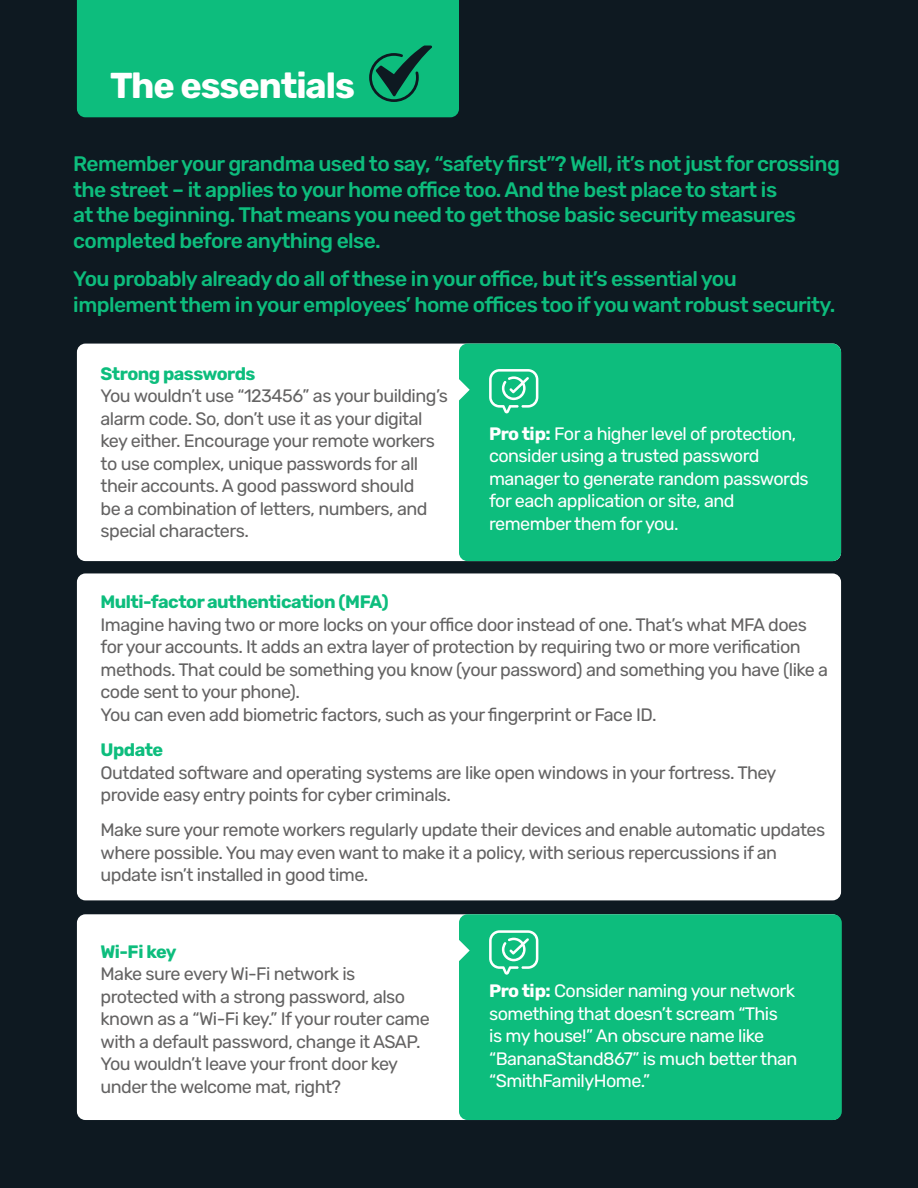
<style>
.page{position:relative;width:918px;height:1188px;background:#0e1921}
.page>*{position:absolute;margin:0;border:0;box-sizing:border-box;transform-origin:0 0}
.t1{font:700 36px "Rubik";letter-spacing:-.03em;color:#fff}
.t2{font:500 21px/25.5px "Rubik";letter-spacing:-.03em;color:#0dbd7d}
.t3{font:18px/22.5px "Rubik";letter-spacing:-.03em;color:#646363}
.t4{font:18px/22.5px "Rubik";letter-spacing:-.03em;color:#fff}
.t5{font:700 18px "Rubik";letter-spacing:-.03em;color:#0dbd7d}
.s1{font-weight:700}
</style>
<div class="page">
<div style="left:77px;top:0;width:382px;height:117px;background:#0dbd7d"></div>
<svg style="left:369px;top:46px;width:63px;height:56px"></svg>
<div style="left:77px;top:914px;width:764px;height:206px;background:#fff;border-radius:9px"></div>
<div style="left:77px;top:573px;width:764px;height:327px;background:#fff;border-radius:9px"></div>
<div style="left:77px;top:344px;width:764px;height:217px;background:#fff;border-radius:9px"></div>
<div style="left:459px;top:344px;width:382px;height:217px;background:#0dbd7d;border-radius:9px"></div>
<svg style="left:489px;top:369px;width:49px;height:44px"></svg>
<div style="left:459px;top:914px;width:383px;height:206px;background:#0dbd7d;border-radius:9px"></div>
<svg style="left:489px;top:930px;width:49px;height:45px"></svg>
<svg style="left:459px;top:379px;width:11px;height:22px"></svg>
<svg style="left:459px;top:940px;width:11px;height:21px"></svg>
<h1 class="t1" style="left:110px;top:65px;width:246px">The essentials</h1>
<p class="t2" style="left:73px;top:152px;width:768px">Remember your grandma used to say, “safety first”? Well, it’s not just for crossing the street – it applies to your home office too. And the best place to start is<br>at the beginning. That means you need to get those basic security measures completed before anything else.</p>
<p class="t2" style="left:73px;top:267px;width:764px">You probably already do all of these in your office, but it’s essential you implement them in your employees’ home offices too if you want robust security.</p>
<p class="t5" style="left:101px;top:364px;width:156px">Strong passwords</p>
<p class="t3" style="left:101px;top:385px;width:349px">You wouldn’t use “123456” as your building’s alarm code. So, don’t use it as your digital key either. Encourage your remote workers to use complex, unique passwords for all their accounts. A good password should<br>be a combination of letters, numbers, and special characters.</p>
<p class="t4" style="left:489px;top:423px;width:321px"><span class="s1">Pro tip:</span> For a higher level of protection, consider using a trusted password manager to generate random passwords for each application or site, and remember them for you.</p>
<p class="t5" style="left:101px;top:592px;width:290px">Multi-factor authentication (MFA)</p>
<p class="t3" style="left:101px;top:614px;width:729px">Imagine having two or more locks on your office door instead of one. That’s what MFA does for your accounts. It adds an extra layer of protection by requiring two or more verification methods. That could be something you know (your password) and something you have (like a code sent to your phone).<br>You can even add biometric factors, such as your fingerprint or Face ID.</p>
<p class="t5" style="left:101px;top:740px;width:64px">Update</p>
<p class="t3" style="left:101px;top:762px;width:677px">Outdated software and operating systems are like open windows in your fortress. They provide easy entry points for cyber criminals.</p>
<p class="t3" style="left:101px;top:819px;width:726px">Make sure your remote workers regularly update their devices and enable automatic updates where possible. You may even want to make it a policy, with serious repercussions if an update isn’t installed in good time.</p>
<p class="t5" style="left:101px;top:942px;width:77px">Wi-Fi key</p>
<p class="t3" style="left:101px;top:963px;width:331px">Make sure every Wi-Fi network is protected with a strong password, also known as a “Wi-Fi key.” If your router came with a default password, change it ASAP.<br>You wouldn’t leave your front door key under the welcome mat, right?</p>
<p class="t4" style="left:489px;top:980px;width:310px"><span class="s1">Pro tip:</span> Consider naming your network something that doesn’t scream “This<br>is my house!” An obscure name like “BananaStand867” is much better than “SmithFamilyHome.”</p>
</div>
